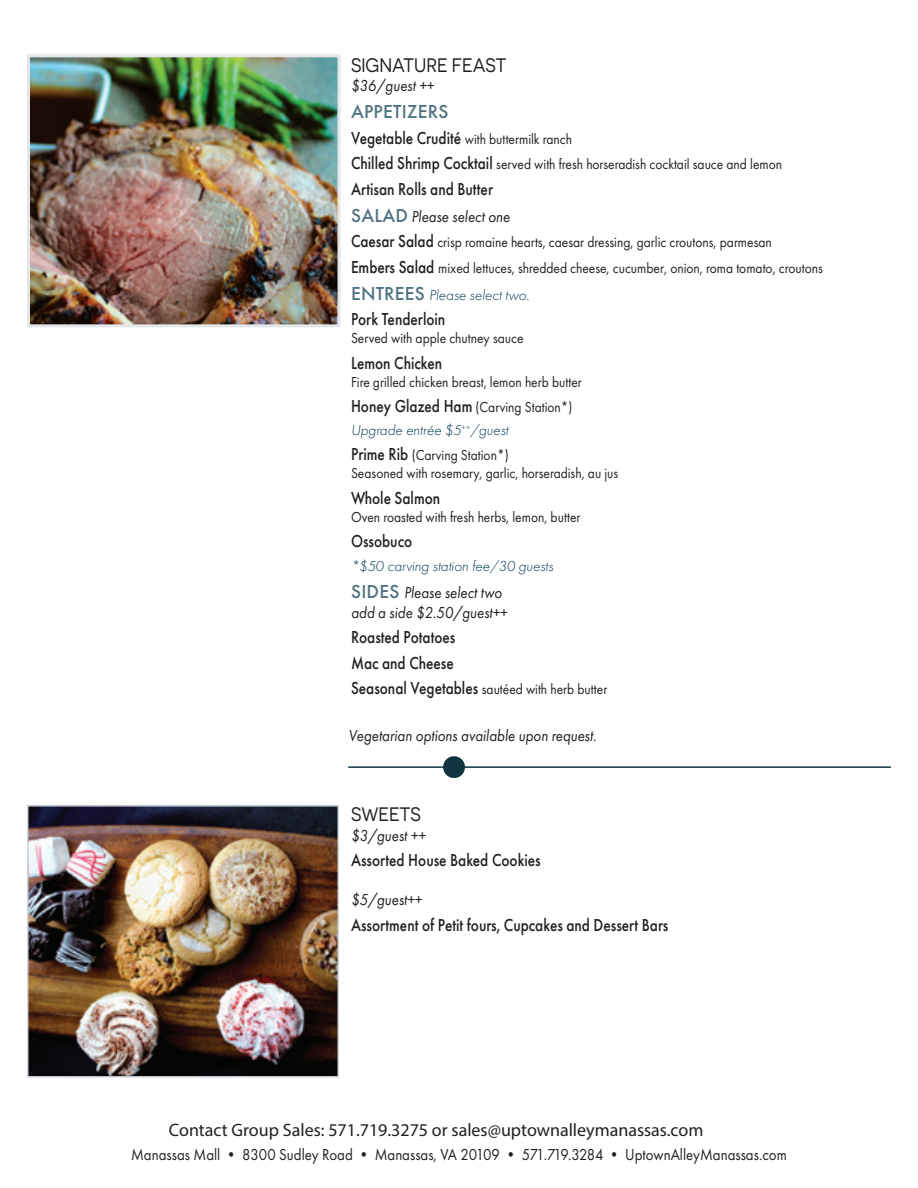
<style>
.page{position:relative;width:918px;height:1188px;background:#fff}
.page>*{position:absolute;margin:0;border:0;box-sizing:border-box;transform-origin:0 0}
.t1{font:19.5px "Novecentosanswide";color:#231f20;scale:.9 1}
.t2{font:500 19.5px "Futura PT";letter-spacing:.01em;color:#4e7282}
.t3{font:500 18px/25.5px "Futura PT";color:#231f20;scale:.85 1}
.t4{font:18px "Myriad Pro";color:#231f20}
.t5{font:italic 16.5px/19.5px "Futura PT";color:#231f20;scale:.9 1}
.t6{font:16.5px "Futura PT";color:#231f20;scale:.9 1}
.t7{font:15px/25.5px "Futura PT";color:#231f20;scale:.9 1}
.t8{font:italic 300 15px/25.5px "Futura PT";color:#013653}
.s1{font-weight:500;font-size:18px}
.s2{font-weight:500;font-style:normal;font-size:19.5px;color:#4e7282}
.s3{font-weight:500;font-style:normal;font-size:18px;color:#231f20}
.s4{font-weight:400;font-style:normal;color:#231f20}
</style>
<div class="page">
<hr style="left:348px;top:766px;width:543px;height:2px;background:#113441">
<div style="left:443px;top:756px;width:22px;height:22px;background:#113441;border-radius:50%"></div>
<img style="left:31px;top:58px;width:305px;height:265px">
<div style="left:27px;top:54px;width:313px;height:273px;border:3px solid #e4e6e9"></div>
<img style="left:30px;top:808px;width:306px;height:267px">
<div style="left:27px;top:805px;width:312px;height:273px;border:2px solid #cad1d7"></div>
<h1 class="t1" style="left:351px;top:54px;width:175px">SIGNATURE FEAST</h1>
<p class="t5" style="left:351px;top:76px;width:94px">$36/guest ++</p>
<h1 class="t2" style="left:351px;top:100px;width:99px">APPETIZERS</h1>
<p class="t7" style="left:351px;top:126px;width:481px"><span class="s1">Vegetable Crudité</span> with buttermilk ranch<br><span class="s1">Chilled Shrimp Cocktail</span> served with fresh horseradish cocktail sauce and lemon</p>
<p class="t3" style="left:351px;top:176px;width:169px">Artisan Rolls and Butter</p>
<p class="t5" style="left:351px;top:207px;width:178px"><span class="s2">SALAD</span> Please select one</p>
<p class="t7" style="left:351px;top:230px;width:526px"><span class="s1">Caesar Salad</span> crisp romaine hearts, caesar dressing, garlic croutons, parmesan<br><span class="s1">Embers Salad</span> mixed lettuces, shredded cheese, cucumber, onion, roma tomato, croutons</p>
<p class="t8" style="left:351px;top:282px;width:180px"><span class="s2">ENTREES</span> Please select two.</p>
<p class="t3" style="left:351px;top:307px;width:112px">Pork Tenderloin</p>
<p class="t7" style="left:351px;top:326px;width:193px">Served with apple chutney sauce</p>
<p class="t3" style="left:351px;top:350px;width:109px">Lemon Chicken</p>
<p class="t7" style="left:351px;top:369px;width:258px">Fire grilled chicken breast, lemon herb butter<br><span class="s1">Honey Glazed Ham</span> (Carving Station*)</p>
<p class="t8" style="left:351px;top:417px;width:159px">Upgrade entrée $5<sup>++</sup>/guest<br><span class="s3">Prime Rib</span> <span class="s4">(Carving Station*)</span></p>
<p class="t7" style="left:351px;top:461px;width:299px">Seasoned with rosemary, garlic, horseradish, au jus</p>
<p class="t3" style="left:351px;top:485px;width:107px">Whole Salmon</p>
<p class="t7" style="left:351px;top:504px;width:257px">Oven roasted with fresh herbs, lemon, butter</p>
<p class="t3" style="left:351px;top:529px;width:74px">Ossobuco</p>
<p class="t8" style="left:351px;top:554px;width:204px">*$50 carving station fee/30 guests</p>
<p class="t5" style="left:351px;top:583px;width:175px"><span class="s2">SIDES</span> Please select two add a side $2.50/guest++</p>
<p class="t3" style="left:351px;top:625px;width:124px">Roasted Potatoes<br>Mac and Cheese</p>
<p class="t7" style="left:351px;top:677px;width:286px"><span class="s1">Seasonal Vegetables</span> sautéed with herb butter</p>
<p class="t5" style="left:349px;top:726px;width:277px">Vegetarian options available upon request.</p>
<h1 class="t1" style="left:351px;top:803px;width:79px">SWEETS</h1>
<p class="t5" style="left:351px;top:825px;width:84px">$3/guest ++</p>
<p class="t3" style="left:351px;top:847px;width:225px">Assorted House Baked Cookies</p>
<p class="t5" style="left:351px;top:890px;width:80px">$5/guest++</p>
<p class="t3" style="left:351px;top:912px;width:375px">Assortment of Petit fours, Cupcakes and Dessert Bars</p>
<p class="t4" style="left:169px;top:1119px;width:536px">Contact Group Sales: 571.719.3275 or sales@uptownalleymanassas.com</p>
<p class="t6" style="left:131px;top:1145px;width:730px">Manassas Mall • 8300 Sudley Road • Manassas, VA 20109 • 571.719.3284 • UptownAlleyManassas.com</p>
</div>
